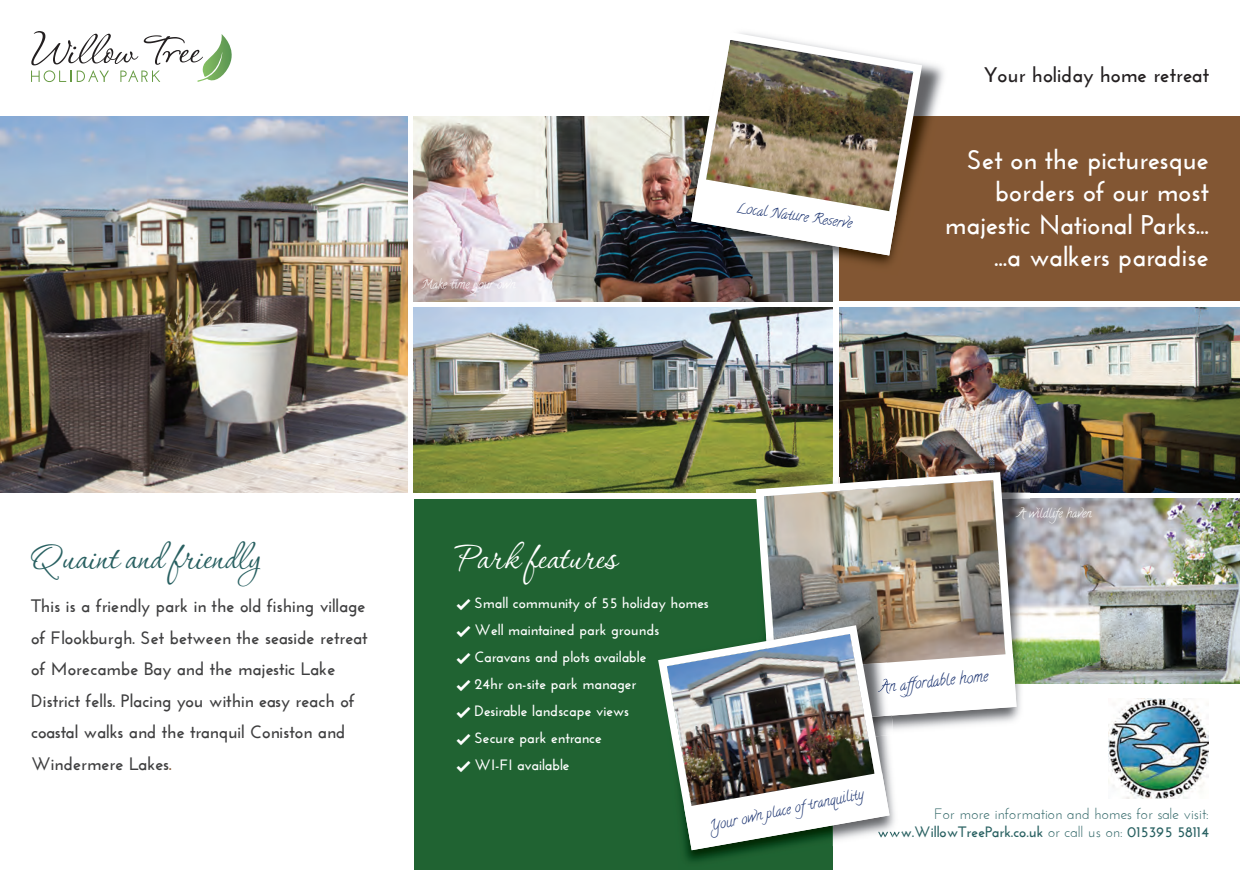
<style>
.page{position:relative;width:1240px;height:870px;background:#fff}
.page>*{position:absolute;margin:0;border:0;box-sizing:border-box;transform-origin:0 0}
.t1{font:45px "P22 Corinthia";color:#286061}
.t2{font:45px "P22 Corinthia";color:#fff}
.t3{font:700 27px/32.4px "Josefin Sans";color:#fff;text-align:right}
.t4{font:700 21px "Josefin Sans";color:#231f20}
.t5{font:700 18px/31.5px "Josefin Sans";color:#3e3e3f}
.t6{font:700 15px/27px "Josefin Sans";color:#fff}
.t7{font:15px/18px "Josefin Sans";color:#286061;text-align:right}
.t8{font:14.85px "Calligraffitti";color:#1c3471}
.t9{font:13.95px "Calligraffitti";color:#1c3471}
.t10{font:12px "Calligraffitti";color:#fff}
.s1{color:#825633}
.s2{font-family:"Sosa";font-weight:400}
.s3{font-weight:700}
</style>
<div class="page">
<div style="left:414px;top:499px;width:419px;height:371px;background:#206332"></div>
<div style="left:839px;top:116px;width:401px;height:185px;background:#825633"></div>
<img style="left:0;top:116px;width:407px;height:376px">
<svg style="left:31px;top:31px;width:201px;height:51px"></svg>
<img style="left:414px;top:116px;width:419px;height:185px">
<img style="left:414px;top:307px;width:419px;height:185px">
<img style="left:840px;top:307px;width:400px;height:185px">
<img style="left:1030px;top:499px;width:210px;height:185px">
<img style="left:706px;top:63px;width:238px;height:202px">
<img style="left:839px;top:116px;width:100px;height:149px">
<img style="left:674px;top:116px;width:159px;height:148px">
<img style="left:687px;top:32px;width:239px;height:228px">
<img style="left:691px;top:178px;width:206px;height:77px">
<img style="left:840px;top:464px;width:191px;height:28px">
<img style="left:1020px;top:499px;width:10px;height:185px">
<img style="left:752px;top:468px;width:268px;height:260px">
<svg style="left:894px;top:654px;width:122px;height:70px"></svg>
<img style="left:894px;top:831px;width:8px;height:4px">
<img style="left:773px;top:615px;width:114px;height:6px">
<img style="left:658px;top:621px;width:236px;height:234px">
<svg style="left:684px;top:772px;width:205px;height:78px"></svg>
<img style="left:1108px;top:698px;width:101px;height:100px">
<p class="t10" style="left:422px;top:277px;width:95px">Make time your own</p>
<p class="t9" style="left:738px;top:199px;width:118px;rotate:8deg">Local Nature Reserve</p>
<p class="t4" style="left:984px;top:66px;width:226px">Your holiday home retreat</p>
<h2 class="t3" style="left:945px;top:146px;width:265px">Set on the picturesque borders of our most majestic National Parks... ...a walkers paradise</h2>
<h1 class="t1" style="left:31px;top:526px;width:231px">Quaint and friendly</h1>
<p class="t5" style="left:31px;top:592px;width:338px">This is a friendly park in the old fishing village of Flookburgh. Set between the seaside retreat of Morecambe Bay and the majestic Lake District fells. Placing you within easy reach of coastal walks and the tranquil Coniston and Windermere Lakes<span class="s1">.</span></p>
<h1 class="t2" style="left:456px;top:526px;width:162px">Park features</h1>
<p class="t6" style="left:456px;top:591px;width:254px"><span class="s2">å</span> Small community of 55 holiday homes <span class="s2">å</span> Well maintained park grounds<br><span class="s2">å</span> Caravans and plots available<br><span class="s2">å</span> 24hr on-site park manager<br><span class="s2">å</span> Desirable landscape views<br><span class="s2">å</span> Secure park entrance<br><span class="s2">å</span> WI-FI available</p>
<p class="t9" style="left:708px;top:817px;width:158px;rotate:-12deg">Your own place of tranquility</p>
<p class="t10" style="left:1017px;top:506px;width:76px">A wildlife haven</p>
<p class="t8" style="left:878px;top:678px;width:111px;rotate:-6deg">An affordable home</p>
<p class="t7" style="left:877px;top:807px;width:333px">For more information and homes for sale visit: <span class="s3">www.WillowTreePark.co.uk</span> or call us on: <span class="s3">015395 58114</span></p>
</div>
